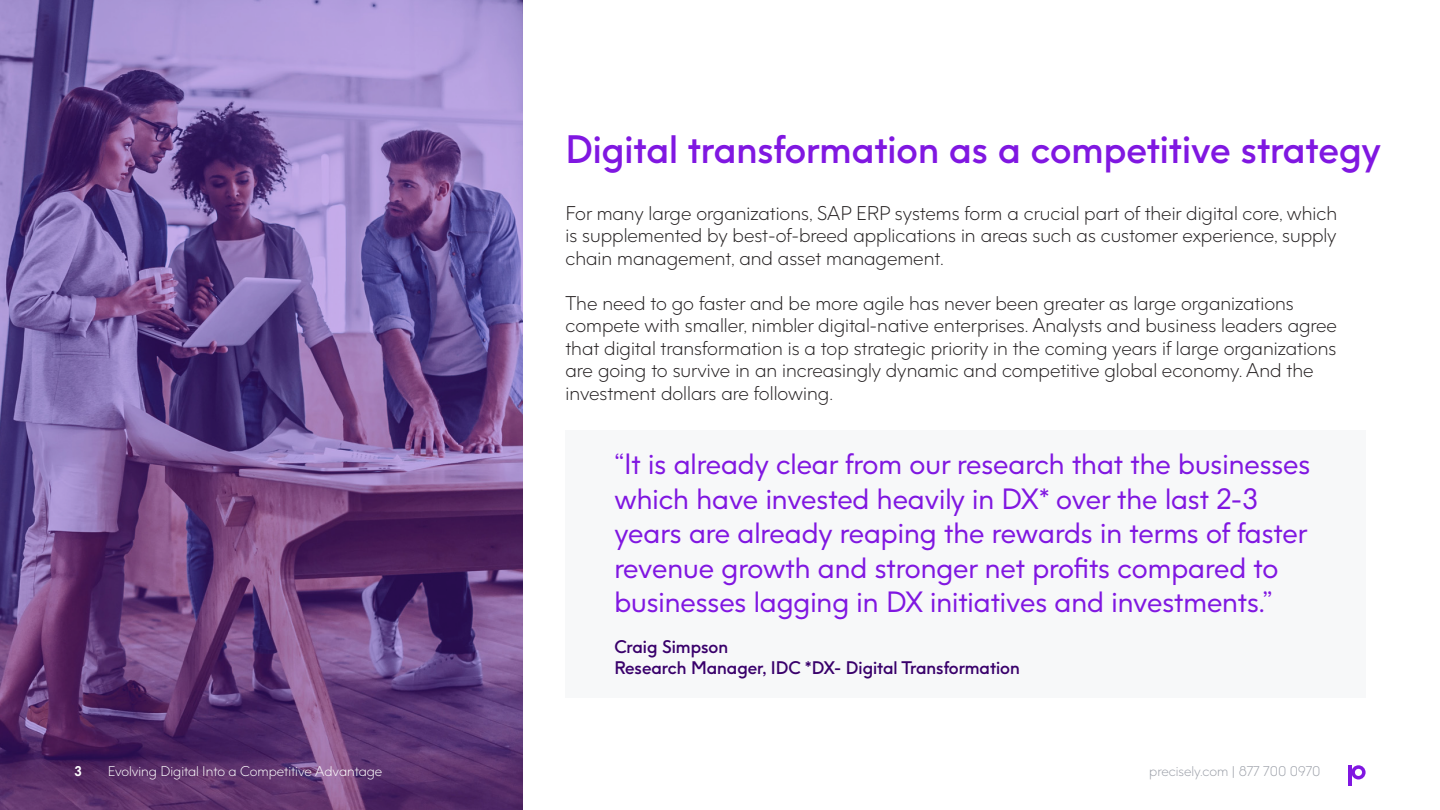
<style>
.page{position:relative;width:1440px;height:810px;background:#fff}
.page>*{position:absolute;margin:0;border:0;box-sizing:border-box;transform-origin:0 0}
.Heading_01{font:600 37.5px "Precisely";color:#8017e1}
.t1{font:27.75px/34.5px "Precisely";color:#8017e1}
.Body{font:300 18.75px/22.5px "Precisely";color:#231f20;text-align:justify}
.t2{font:600 17.25px "Precisely";color:#39006b}
.t3{font:300 13.35px "Precisely";color:#fff}
.t4{font:300 13.35px "Precisely";color:#9b9fa8}
.t5{font:700 13.35px "Precisely";color:#fff}
</style>
<div class="page">
<svg style="left:0;top:0;width:523px;height:810px;background:#735592"></svg>
<div style="left:566px;top:430px;width:800px;height:267px;background:#f7f8f9"></div>
<svg style="left:1351px;top:765px;width:15px;height:15px"></svg>
<hr style="left:1348px;top:766px;width:3px;height:20px;background:#8017e1">
<p class="t5" style="left:74px;top:762px;width:9px">3</p>
<p class="t3" style="left:108px;top:763px;width:276px">Evolving Digital Into a Competitive Advantage</p>
<p class="Heading_01" style="left:566px;top:125px;width:817px">Digital transformation as a competitive strategy</p>
<p class="Body" style="left:566px;top:202px;width:773px">For many large organizations, SAP ERP systems form a crucial part of their digital core, which is supplemented by best-of-breed applications in areas such as customer experience, supply chain management, and asset management.</p>
<p class="Body" style="left:566px;top:292px;width:773px;text-align:left">The need to go faster and be more agile has never been greater as large organizations compete with smaller, nimbler digital-native enterprises. Analysts and business leaders agree that digital transformation is a top strategic priority in the coming years if large organizations are going to survive in an increasingly dynamic and competitive global economy. And the investment dollars are following.</p>
<p class="t1" style="left:614px;top:447px;width:697px">“It is already clear from our research that the businesses which have invested heavily in DX* over the last 2-3 years are already reaping the rewards in terms of faster revenue growth and stronger net profits compared to businesses lagging in DX initiatives and investments.”</p>
<p class="t2" style="left:614px;top:636px;width:115px">Craig Simpson</p>
<p class="t2" style="left:614px;top:657px;width:407px">Research Manager, IDC *DX- Digital Transformation</p>
<p class="t4" style="left:1149px;top:763px;width:173px">precisely.com | 877 700 0970</p>
</div>
